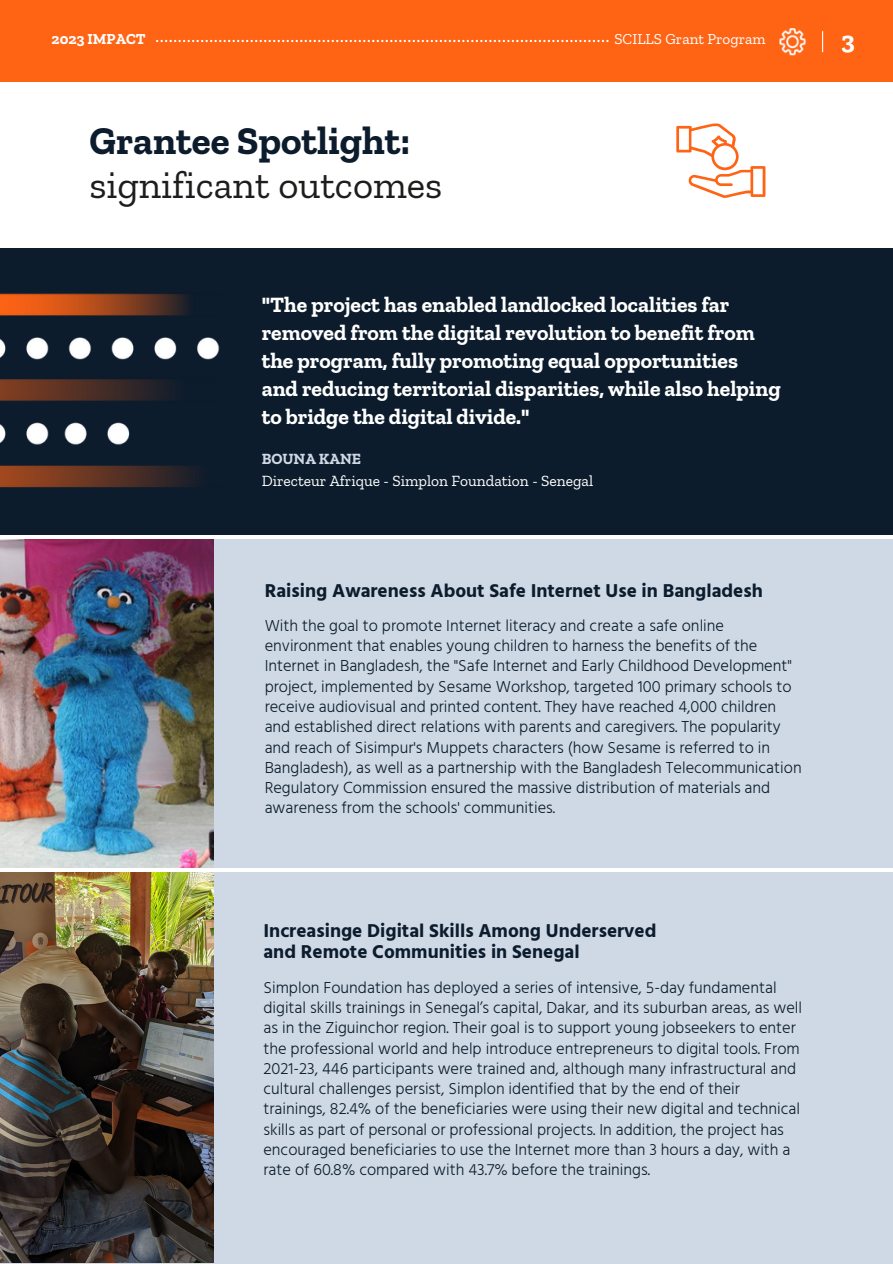
<style>
.page{position:relative;width:893px;height:1264px;background:#fff}
.page>*{position:absolute;margin:0;border:0;box-sizing:border-box;transform-origin:0 0}
.t1{font:39.15px/43.8px "Zilla Slab";color:#1d1d1b}
.t2{font:700 25.65px "Zilla Slab";color:#fff}
.t3{font:700 21.75px/28px "Zilla Slab";color:#fff}
.t4{font:700 19.05px/21.3px "Hind";color:#0c1c2c}
.t5{font:300 16.35px/20.2px "Hind";color:#0c1c2c}
.t6{font:15.6px "Zilla Slab";color:#fff}
.t7{font:700 15.6px "Zilla Slab";color:#cfd9e6}
.t8{font:15.15px "Zilla Slab";color:#fff}
.t9{font:700 15.15px "Zilla Slab";color:#fff}
.s1{font-weight:700;color:#0c1c2c}
</style>
<div class="page">
<div style="left:0;top:872px;width:892px;height:391px;background:#cfd9e6"></div>
<svg style="left:676px;top:123px;width:89px;height:75px"></svg>
<div style="left:0;top:248px;width:892px;height:286px;background:#0c1c2c"></div>
<div style="left:0;top:539px;width:892px;height:328px;background:#cfd9e6"></div>
<img style="left:0;top:293px;width:220px;height:195px">
<div style="left:0;top:0;width:892px;height:82px;background:#ff6415"></div>
<svg style="left:822px;top:31px;width:1px;height:21px"></svg>
<svg style="left:156px;top:40px;width:452px;height:2px"></svg>
<img style="left:779px;top:28px;width:27px;height:28px">
<img style="left:0;top:872px;width:214px;height:390px">
<img style="left:0;top:539px;width:214px;height:328px">
<p class="t9" style="left:52px;top:30px;width:96px">2023 IMPACT</p>
<p class="t8" style="left:614px;top:30px;width:152px">SCILLS Grant Program</p>
<h3 class="t2" style="left:840px;top:25px;width:15px">3</h3>
<p class="t1" style="left:89px;top:118px;width:354px"><span class="s1">Grantee Spotlight: </span>significant outcomes</p>
<p class="t3" style="left:262px;top:290px;width:520px">"The project has enabled landlocked localities far removed from the digital revolution to benefit from the program, fully promoting equal opportunities<br>and reducing territorial disparities, while also helping to bridge the digital divide."</p>
<p class="t7" style="left:262px;top:449px;width:101px">BOUNA KANE</p>
<p class="t6" style="left:262px;top:471px;width:333px">Directeur Afrique - Simplon Foundation - Senegal</p>
<h2 class="t4" style="left:265px;top:580px;width:499px">Raising Awareness About Safe Internet Use in Bangladesh</h2>
<p class="t5" style="left:265px;top:615px;width:538px">With the goal to promote Internet literacy and create a safe online environment that enables young children to harness the benefits of the Internet in Bangladesh, the "Safe Internet and Early Childhood Development" project, implemented by Sesame Workshop, targeted 100 primary schools to receive audiovisual and printed content. They have reached 4,000 children and established direct relations with parents and caregivers. The popularity and reach of Sisimpur's Muppets characters (how Sesame is referred to in Bangladesh), as well as a partnership with the Bangladesh Telecommunication Regulatory Commission ensured the massive distribution of materials and awareness from the schools' communities.</p>
<h1 class="t4" style="left:263px;top:919px;width:394px">Increasinge Digital Skills Among Underserved and Remote Communities in Senegal</h1>
<p class="t5" style="left:263px;top:977px;width:540px">Simplon Foundation has deployed a series of intensive, 5-day fundamental digital skills trainings in Senegal’s capital, Dakar, and its suburban areas, as well as in the Ziguinchor region. Their goal is to support young jobseekers to enter the professional world and help introduce entrepreneurs to digital tools. From 2021-23, 446 participants were trained and, although many infrastructural and cultural challenges persist, Simplon identified that by the end of their trainings, 82.4% of the beneficiaries were using their new digital and technical skills as part of personal or professional projects. In addition, the project has encouraged beneficiaries to use the Internet more than 3 hours a day, with a rate of 60.8% compared with 43.7% before the trainings.</p>
</div>
